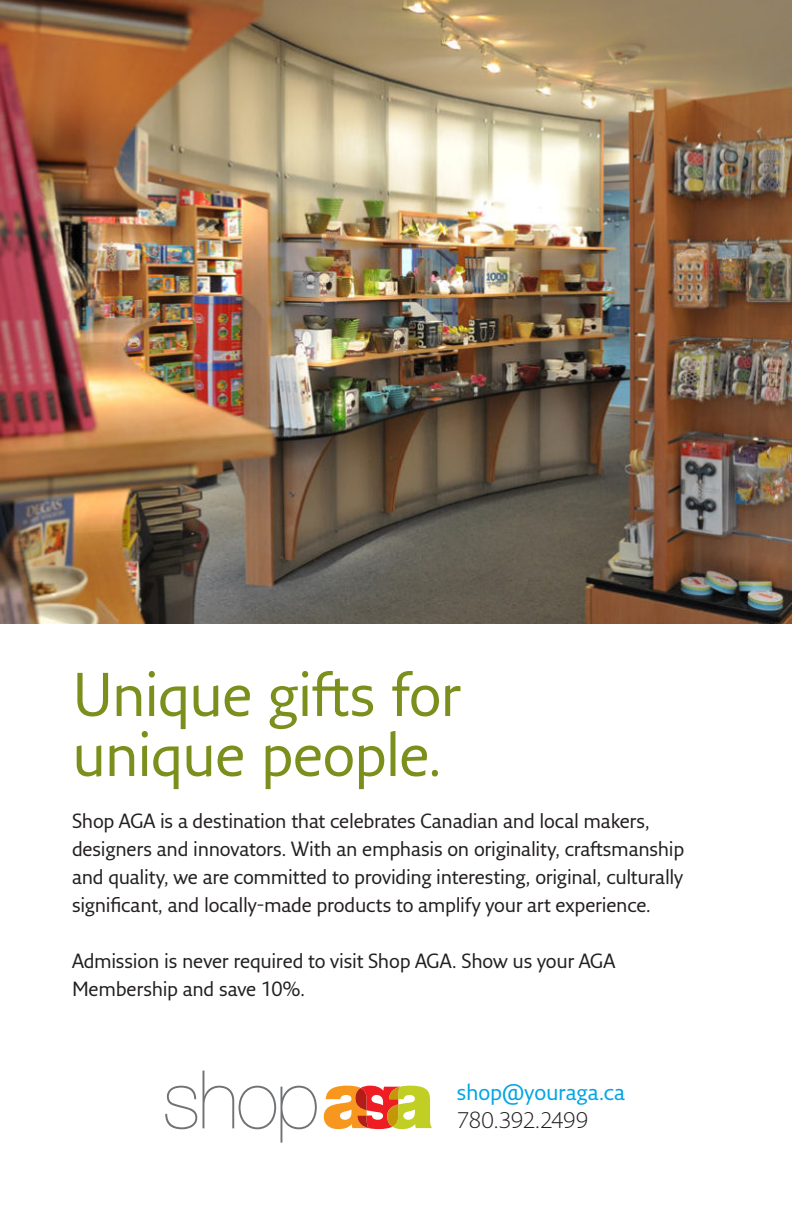
<style>
.page{position:relative;width:792px;height:1224px;background:#fff}
.page>*{position:absolute;margin:0;border:0;box-sizing:border-box;transform-origin:0 0}
.t1{font:60px/60px "Fresco Sans Pro";letter-spacing:-.02em;color:#7a8f1c}
.t2{font:22px "Fresco Sans Pro";letter-spacing:-.005em;color:#00a5e3}
.t3{font:300 22px "Fresco Sans Pro";letter-spacing:-.05em;color:#231f20}
.t4{font:20px/28px "Fresco Sans Pro";letter-spacing:-.015em;color:#231f20}
</style>
<div class="page">
<img style="left:0;top:0;width:792px;height:624px">
<svg style="left:324px;top:1086px;width:108px;height:43px"></svg>
<svg style="left:165px;top:1071px;width:152px;height:72px"></svg>
<h1 class="t1" style="left:72px;top:668px;width:390px">Unique gifts for unique people.</h1>
<p class="t4" style="left:72px;top:808px;width:614px">Shop AGA is a destination that celebrates Canadian and local makers, designers and innovators. With an emphasis on originality, craftsmanship and quality, we are committed to providing interesting, original, culturally significant, and locally-made products to amplify your art experience.</p>
<p class="t4" style="left:72px;top:948px;width:545px">Admission is never required to visit Shop AGA. Show us your AGA<br>Membership and save 10%.</p>
<p class="t2" style="left:457px;top:1082px;width:170px">shop@youraga.ca</p>
<p class="t3" style="left:457px;top:1112px;width:133px">780.392.2499</p>
</div>
